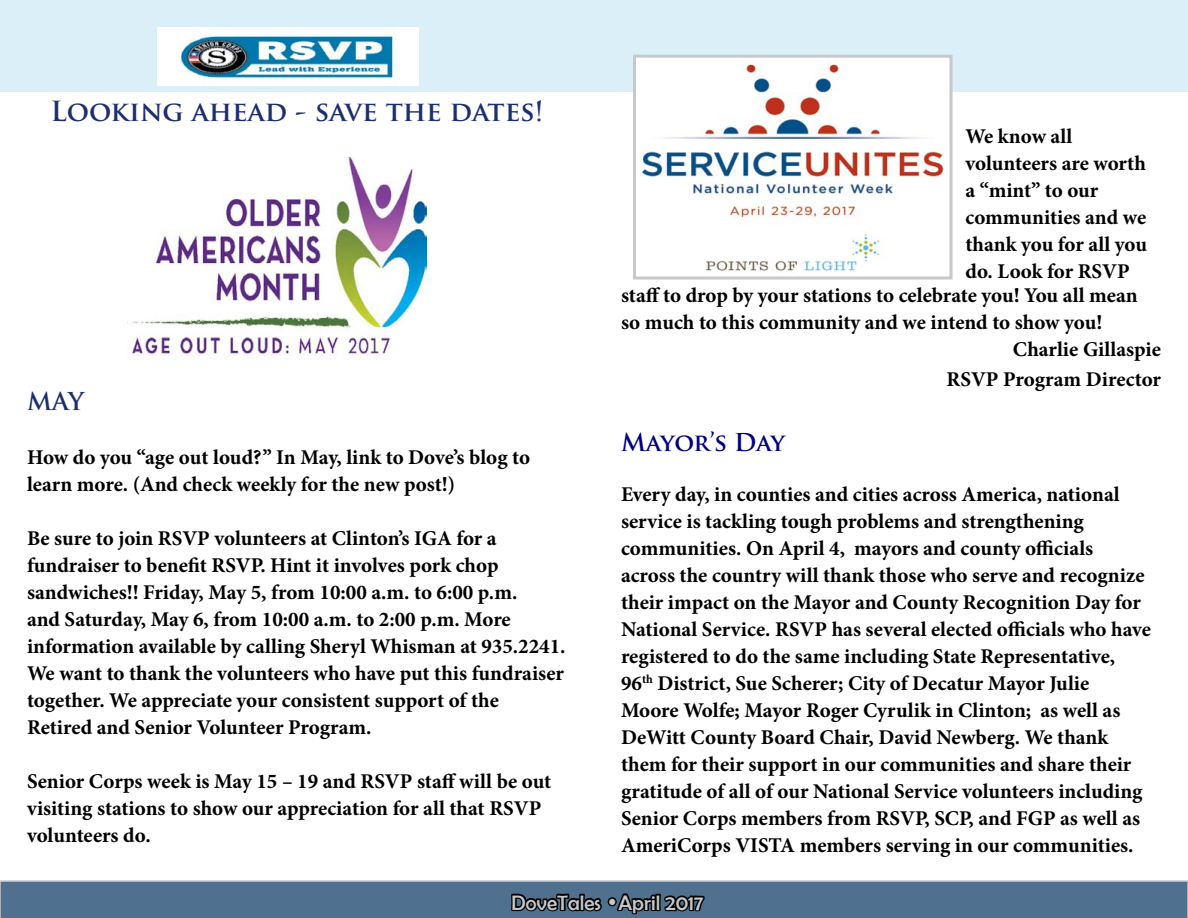
<style>
.page{position:relative;width:1188px;height:918px;background:#fff}
.page>*{position:absolute;margin:0;border:0;box-sizing:border-box;transform-origin:0 0}
.t1{font:700 27px "Trajan Pro";color:#1b2e70}
.t2{font:700 24px "Trajan Pro";letter-spacing:-.02em;color:#000080}
.t3{font:700 24px "Trajan Pro";color:#1b2e70}
.t4{font:700 21px/27px "Minion Pro";color:#000}
.t5{font:21px "Berlin Sans FB";color:#c7c8ca}
.s1{font-family:"Kabel IT Cby BT";font-weight:900}
</style>
<div class="page">
<svg style="left:0;top:880px;width:1188px;height:38px;background:#526f8a"></svg>
<div style="left:0;top:0;width:1188px;height:92px;background:#dbeff9"></div>
<img style="left:158px;top:27px;width:261px;height:58px">
<img style="left:637px;top:59px;width:312px;height:214px">
<div style="left:633px;top:55px;width:320px;height:225px;border:3px solid #c7c8ca"></div>
<img style="left:127px;top:157px;width:299px;height:202px">
<p class="t1" style="left:50px;top:94px;width:495px">Looking ahead - save the dates!</p>
<p class="t3" style="left:27px;top:387px;width:59px">MAY</p>
<p class="t4" style="left:27px;top:444px;width:505px">How do you “age out loud?” In May, link to Dove’s blog to learn more. (And check weekly for the new post!)</p>
<p class="t4" style="left:27px;top:525px;width:540px">Be sure to join RSVP volunteers at Clinton’s IGA for a fundraiser to benefit RSVP. Hint it involves pork chop sandwiches!! Friday, May 5, from 10:00 a.m. to 6:00 p.m.<br>and Saturday, May 6, from 10:00 a.m. to 2:00 p.m. More information available by calling Sheryl Whisman at 935.2241.<br>We want to thank the volunteers who have put this fundraiser together. We appreciate your consistent support of the Retired and Senior Volunteer Program.</p>
<p class="t4" style="left:27px;top:768px;width:526px">Senior Corps week is May 15 – 19 and RSVP staff will be out visiting stations to show our appreciation for all that RSVP volunteers do.</p>
<p class="t4" style="left:966px;top:123px;width:183px">We know all volunteers are worth a “mint” to our communities and we thank you for all you do. Look for RSVP</p>
<p class="t4" style="left:621px;top:281px;width:518px">staff to drop by your stations to celebrate you! You all mean</p>
<p class="t4" style="left:621px;top:308px;width:483px">so much to this community and we intend to show you!</p>
<p class="t4" style="left:1013px;top:335px;width:150px">Charlie Gillaspie</p>
<p class="t4" style="left:947px;top:365px;width:216px">RSVP Program Director</p>
<p class="t2" style="left:621px;top:427px;width:166px">Mayor’s Day</p>
<p class="t4" style="left:621px;top:480px;width:532px">Every day, in counties and cities across America, national service is tackling tough problems and strengthening communities. On April 4, mayors and county officials across the country will thank those who serve and recognize their impact on the Mayor and County Recognition Day for National Service. RSVP has several elected officials who have registered to do the same including State Representative, 96<sup>th</sup> District, Sue Scherer; City of Decatur Mayor Julie Moore Wolfe; Mayor Roger Cyrulik in Clinton; as well as DeWitt County Board Chair, David Newberg. We thank them for their support in our communities and share their gratitude of all of our National Service volunteers including Senior Corps members from RSVP, SCP, and FGP as well as AmeriCorps VISTA members serving in our communities.</p>
<p class="t5" style="left:512px;top:891px;width:193px">DoveTales <span class="s1">•</span>April 2017</p>
</div>
